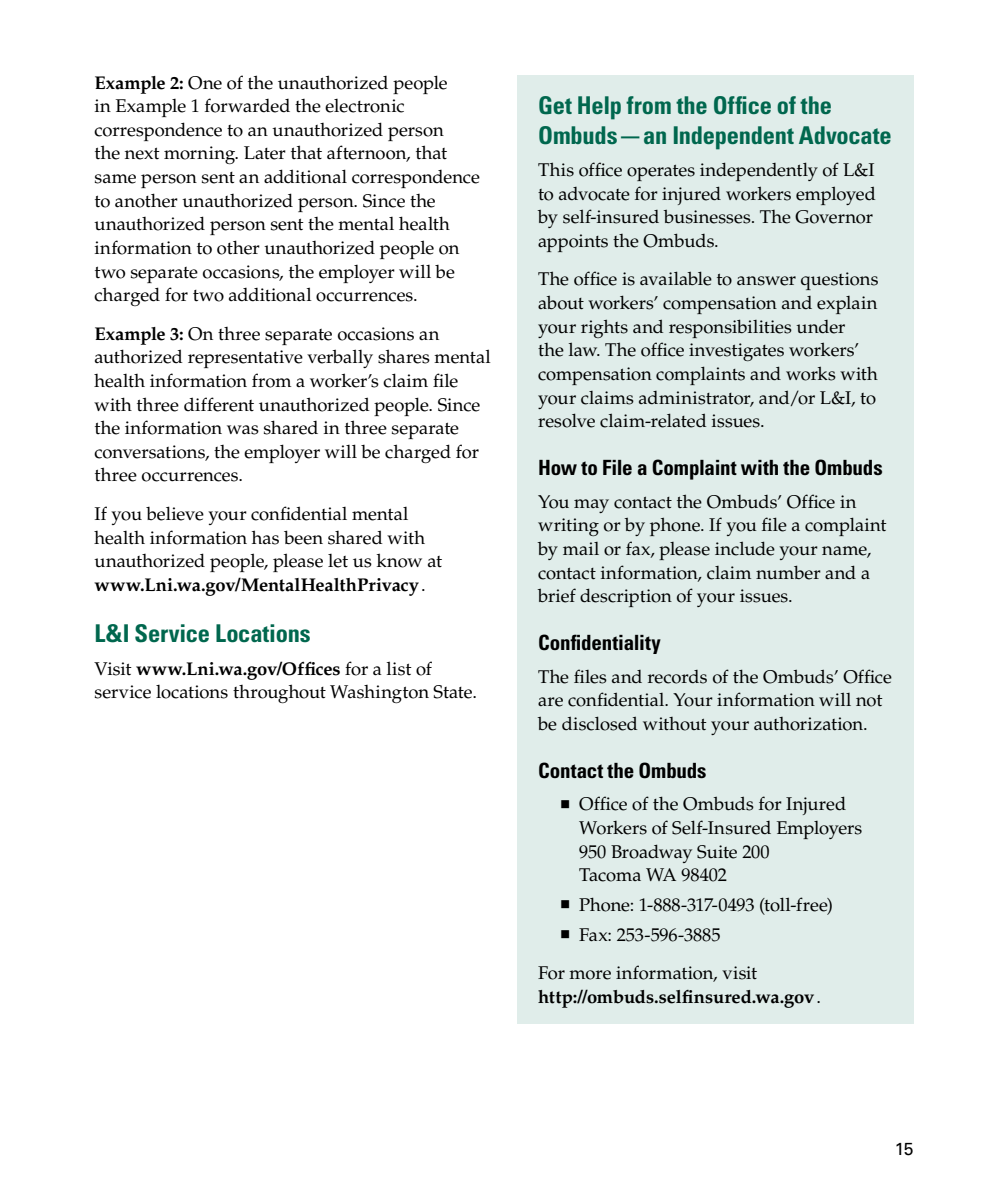
<style>
.page{position:relative;width:1008px;height:1197px;background:#fff}
.page>*{position:absolute;margin:0;border:0;box-sizing:border-box;transform-origin:0 0}
.Subhead_Level_1{font:700 condensed 24.5px/29.8px "Univers LT Std";letter-spacing:-.01em;color:#00674e}
.Subhead_Level_2{font:700 condensed 21px "Univers LT Std";letter-spacing:-.005em;color:#000}
.Body_-_10_5{font:18.38px/23.6px "Palatino LT Std";letter-spacing:-.005em;color:#000}
.Body_-_10_5-2{font:700 18.38px/23.6px "Palatino LT Std";letter-spacing:-.01em;color:#000}
.t1{font:17.5px "Univers LT Std";color:#000}
.s1{font-weight:700}
.s2{font-weight:400}
</style>
<div class="page">
<div style="left:517px;top:75px;width:397px;height:949px;background:#e0edea"></div>
<p class="Body_-_10_5" style="left:94px;top:71px;width:387px"><span class="s1">Example 2:</span> One of the unauthorized people<br>in Example 1 forwarded the electronic correspondence to an unauthorized person<br>the next morning. Later that afternoon, that same person sent an additional correspondence to another unauthorized person. Since the unauthorized person sent the mental health information to other unauthorized people on two separate occasions, the employer will be charged for two additional occurrences.</p>
<p class="Body_-_10_5" style="left:94px;top:322px;width:398px"><span class="s1">Example 3:</span> On three separate occasions an authorized representative verbally shares mental health information from a worker’s claim file with three different unauthorized people. Since the information was shared in three separate conversations, the employer will be charged for three occurrences.</p>
<p class="Body_-_10_5" style="left:94px;top:502px;width:349px">If you believe your confidential mental health information has been shared with unauthorized people, please let us know at <span class="s1">www.Lni.wa.gov/MentalHealthPrivacy</span>.</p>
<h4 class="Subhead_Level_1" style="left:94px;top:619px;width:218px">L&amp;I Service Locations</h4>
<p class="Body_-_10_5" style="left:94px;top:657px;width:384px">Visit <span class="s1">www.Lni.wa.gov/Offices</span> for a list of service locations throughout Washington State.</p>
<h4 class="Subhead_Level_1" style="left:538px;top:90px;width:355px">Get Help from the Office of the<br>Ombuds — an Independent Advocate</h4>
<p class="Body_-_10_5" style="left:538px;top:158px;width:339px">This office operates independently of L&amp;I to advocate for injured workers employed by self-insured businesses. The Governor appoints the Ombuds.</p>
<p class="Body_-_10_5" style="left:538px;top:268px;width:342px">The office is available to answer questions about workers’ compensation and explain your rights and responsibilities under<br>the law. The office investigates workers’ compensation complaints and works with your claims administrator, and/or L&amp;I, to resolve claim-related issues.</p>
<h5 class="Subhead_Level_2" style="left:538px;top:455px;width:346px">How to File a Complaint with the Ombuds</h5>
<p class="Body_-_10_5" style="left:538px;top:490px;width:350px">You may contact the Ombuds’ Office in writing or by phone. If you file a complaint by mail or fax, please include your name, contact information, claim number and a brief description of your issues.</p>
<h5 class="Subhead_Level_2" style="left:538px;top:630px;width:124px">Confidentiality</h5>
<p class="Body_-_10_5" style="left:538px;top:665px;width:355px">The files and records of the Ombuds’ Office are confidential. Your information will not be disclosed without your authorization.</p>
<h5 class="Subhead_Level_2" style="left:538px;top:758px;width:170px">Contact the Ombuds</h5>
<p class="Body_-_10_5" style="left:579px;top:793px;width:285px">Office of the Ombuds for Injured<br>Workers of Self-Insured Employers<br>950 Broadway Suite 200<br>Tacoma WA 98402</p>
<p class="Body_-_10_5" style="left:579px;top:893px;width:255px">Phone: 1-888-317-0493 (toll-free)</p>
<p class="Body_-_10_5" style="left:579px;top:923px;width:143px">Fax: 253-596-3885</p>
<p class="Body_-_10_5-2" style="left:538px;top:962px;width:284px"><span class="s2">For more information, visit </span>http://ombuds.selfinsured.wa.gov<span class="s2">.</span></p>
<p class="t1" style="left:895px;top:1139px;width:20px">15</p>
</div>
